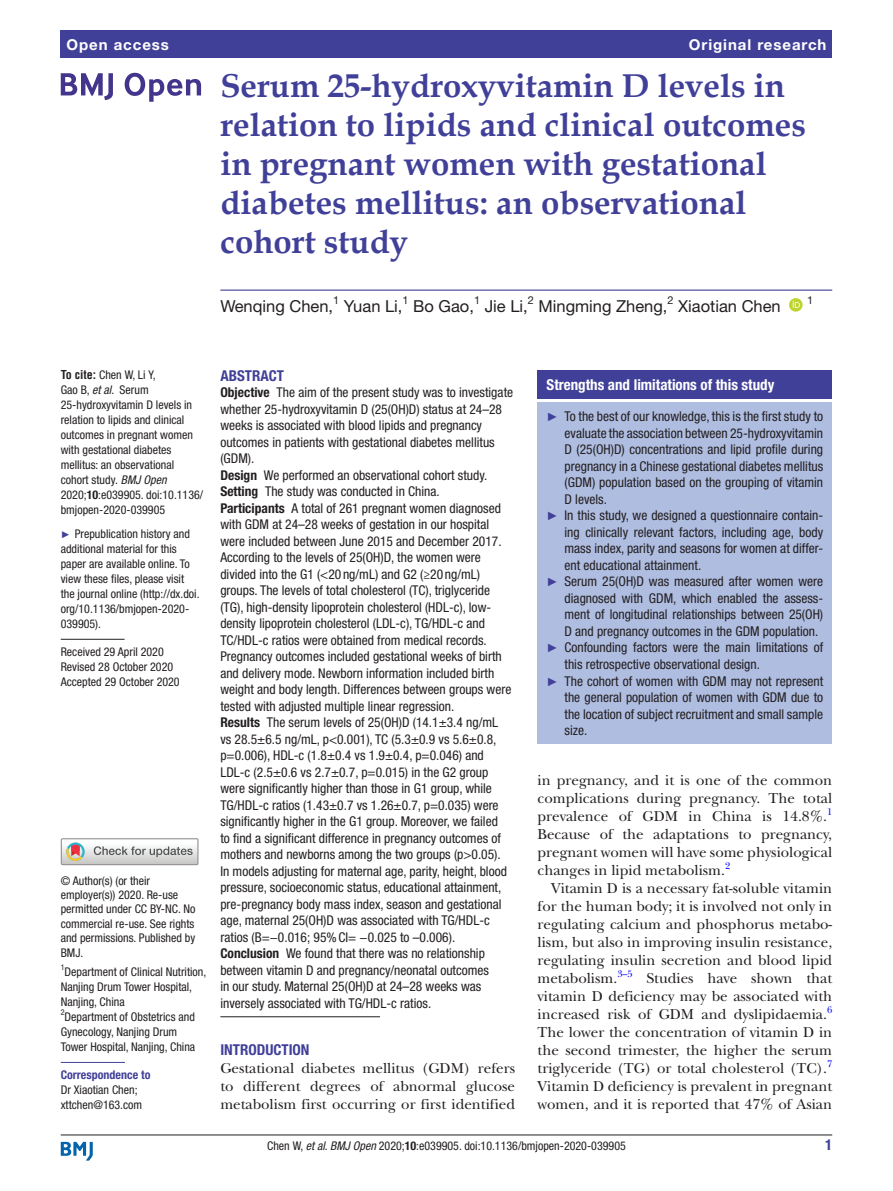
<style>
.page{position:relative;width:893px;height:1191px;background:#fff}
.page>*{position:absolute;margin:0;border:0;box-sizing:border-box;transform-origin:0 0}
.t1{font:700 33px/39px "Book Antiqua";color:#414099}
.t2{font:16.5px "Helvetica Neue LT Std";color:#231f20}
.t3{font:15px/18px "New Baskerville";color:#231f20;text-align:justify}
.t4{font:700 condensed 15px "Helvetica Neue LT Std";color:#fff}
.t5{font:700 15px "Helvetica Neue LT Std";letter-spacing:.065em;color:#fff}
.t6{font:700 condensed 15px "Helvetica Neue LT Std";color:#414099}
.t7{font:condensed 13.5px/16.5px "Helvetica Neue LT Std";color:#231f20}
.t8{font:condensed 12px/15px "Helvetica Neue LT Std";color:#231f20}
.t9{font:700 condensed 12px "Helvetica Neue LT Std";color:#414099}
.t10{font:10.95px "Helvetica Neue LT Std";color:#231f20}
.t11{font:9.9px "New Baskerville";color:#00f}
.t12{font:condensed 7.95px "Helvetica Neue LT Std";color:#231f20}
.s1{font-family:"Helvetica LT Std";font-weight:700}
.s2{font-style:italic}
.s3{font-weight:700}
.s4{font-family:"Arial";font-stretch:normal;font-size:9.75px;color:#414099}
.s5{font-family:"Arial";font-stretch:normal;font-size:12px;color:#414099}
</style>
<div class="page">
<hr style="left:61px;top:1134px;width:771px;height:1px;background:#231f20">
<svg style="left:61px;top:1141px;width:32px;height:19px"></svg>
<div style="left:61px;top:31px;width:771px;height:27px;background:#414099"></div>
<hr style="left:220px;top:289px;width:612px;height:2px;background:#414099">
<svg style="left:789px;top:298px;width:14px;height:14px"></svg>
<hr style="left:61px;top:639px;width:64px;height:1px;background:#231f20">
<hr style="left:61px;top:1062px;width:64px;height:1px;background:#414099">
<svg style="left:61px;top:73px;width:52px;height:27px"></svg>
<svg style="left:125px;top:73px;width:76px;height:29px"></svg>
<div style="left:61px;top:838px;width:138px;height:27px;border:1px solid #969090"></div>
<svg style="left:61px;top:838px;width:137px;height:26px"></svg>
<hr style="left:220px;top:1016px;width:160px;height:1px;background:#231f20">
<div style="left:538px;top:370px;width:294px;height:29px;background:#414099"></div>
<div style="left:538px;top:403px;width:294px;height:341px;background:#afbde1"></div>
<p class="t5" style="left:66px;top:35px;width:104px">Open access</p>
<p class="t5" style="left:689px;top:35px;width:139px">Original research</p>
<h1 class="t1" style="left:220px;top:66px;width:587px">Serum 25-hydroxyvitamin D levels in relation to lipids and clinical outcomes in pregnant women with gestational diabetes mellitus: an observational cohort study</h1>
<p class="t2" style="left:220px;top:296px;width:114px">Wenqing Chen,</p>
<p class="t10" style="left:333px;top:294px;width:8px">1</p>
<p class="t2" style="left:344px;top:296px;width:60px">Yuan Li,</p>
<p class="t10" style="left:402px;top:294px;width:8px">1</p>
<p class="t2" style="left:413px;top:296px;width:62px">Bo Gao,</p>
<p class="t10" style="left:474px;top:294px;width:8px">1</p>
<p class="t2" style="left:485px;top:296px;width:45px">Jie Li,</p>
<p class="t10" style="left:528px;top:294px;width:8px">2</p>
<p class="t2" style="left:538px;top:296px;width:130px">Mingming Zheng,</p>
<p class="t10" style="left:667px;top:294px;width:8px">2</p>
<p class="t2" style="left:678px;top:296px;width:104px">Xiaotian Chen</p>
<p class="t10" style="left:807px;top:294px;width:8px">1</p>
<p class="t8" style="left:61px;top:367px;width:144px"><span class="s1">To cite:</span> Chen W, Li Y,<br>Gao B, <span class="s2">et al</span>. Serum<br>25-hydroxyvitamin D levels in relation to lipids and clinical outcomes in pregnant women with gestational diabetes mellitus: an observational cohort study. <span class="s2">BMJ Open<br></span>2020;<span class="s3">10</span>:e039905. doi:10.1136/ bmjopen-2020-039905</p>
<p class="t8" style="left:61px;top:526px;width:140px"><span class="s4">►</span> Prepublication history and additional material for this paper are available online. To view these files, please visit the journal online (http://dx.doi. org/10.1136/bmjopen-2020-<br>039905).</p>
<p class="t8" style="left:61px;top:644px;width:120px">Received 29 April 2020<br>Revised 28 October 2020<br>Accepted 29 October 2020</p>
<p class="t8" style="left:61px;top:873px;width:136px;line-height:14.4px">© Author(s) (or their employer(s)) 2020. Re-use permitted under CC BY-NC. No commercial re-use. See rights and permissions. Published by<br>BMJ.</p>
<p class="t12" style="left:61px;top:963px;width:5px">1</p>
<p class="t8" style="left:61px;top:964px;width:147px;text-indent:4px">Department of Clinical Nutrition,<br>Nanjing Drum Tower Hospital,<br>Nanjing, China<br><sup>2</sup>Department of Obstetrics and<br>Gynecology, Nanjing Drum<br>Tower Hospital, Nanjing, China</p>
<p class="t9" style="left:61px;top:1067px;width:91px">Correspondence to</p>
<p class="t8" style="left:61px;top:1082px;width:83px">Dr Xiaotian Chen; xttchen@163.com</p>
<p class="t6" style="left:220px;top:366px;width:65px">ABSTRACT</p>
<p class="t7" style="left:220px;top:384px;width:294px"><span class="s3">Objective</span> The aim of the present study was to investigate whether 25-hydroxyvitamin D (25(OH)D) status at 24–28 weeks is associated with blood lipids and pregnancy outcomes in patients with gestational diabetes mellitus (GDM).<br><span class="s3">Design</span> We performed an observational cohort study.<br><span class="s3">Setting</span> The study was conducted in China.<br><span class="s3">Participants</span> A total of 261 pregnant women diagnosed with GDM at 24–28 weeks of gestation in our hospital were included between June 2015 and December 2017.<br>According to the levels of 25(OH)D, the women were divided into the G1 (&lt;20 ng/mL) and G2 (≥20 ng/mL) groups. The levels of total cholesterol (TC), triglyceride (TG), high-density lipoprotein cholesterol (HDL-c), low&shy;density lipoprotein cholesterol (LDL-c), TG/HDL-c and TC/HDL-c ratios were obtained from medical records.<br>Pregnancy outcomes included gestational weeks of birth and delivery mode. Newborn information included birth weight and body length. Differences between groups were tested with adjusted multiple linear regression.<br><span class="s3">Results</span> The serum levels of 25(OH)D (14.1±3.4 ng/mL<br>vs 28.5±6.5 ng/mL, p&lt;0.001), TC (5.3±0.9 vs 5.6±0.8, p=0.006), HDL-c (1.8±0.4 vs 1.9±0.4, p=0.046) and LDL-c (2.5±0.6 vs 2.7±0.7, p=0.015) in the G2 group were significantly higher than those in G1 group, while TG/HDL-c ratios (1.43±0.7 vs 1.26±0.7, p=0.035) were significantly higher in the G1 group. Moreover, we failed<br>to find a significant difference in pregnancy outcomes of mothers and newborns among the two groups (p&gt;0.05).<br>In models adjusting for maternal age, parity, height, blood pressure, socioeconomic status, educational attainment, pre-pregnancy body mass index, season and gestational age, maternal 25(OH)D was associated with TG/HDL-c ratios (B=−0.016; 95%CI= −0.025 to –0.006).<br><span class="s3">Conclusion</span> We found that there was no relationship between vitamin D and pregnancy/neonatal outcomes<br>in our study. Maternal 25(OH)D at 24–28 weeks was inversely associated with TG/HDL-c ratios.</p>
<p class="t6" style="left:220px;top:1041px;width:91px">INTRODUCTION</p>
<p class="t3" style="left:220px;top:1059px;width:296px">Gestational diabetes mellitus (GDM) refers to different degrees of abnormal glucose metabolism first occurring or first identified</p>
<p class="t4" style="left:547px;top:375px;width:229px">Strengths and limitations of this study</p>
<p class="t7" style="left:547px;top:408px;width:278px"><span class="s5">►</span> To the best of our knowledge, this is the first study to</p>
<p class="t7" style="left:565px;top:425px;width:260px">evaluate the association between 25-hydroxyvitamin</p>
<p class="t7" style="left:565px;top:441px;width:260px">D (25(OH)D) concentrations and lipid profile during</p>
<p class="t7" style="left:565px;top:458px;width:260px">pregnancy in a Chinese gestational diabetes mellitus</p>
<p class="t7" style="left:565px;top:474px;width:260px">(GDM) population based on the grouping of vitamin</p>
<p class="t7" style="left:565px;top:491px;width:44px">D levels.</p>
<p class="t7" style="left:547px;top:507px;width:278px"><span class="s5">►</span> In this study, we designed a questionnaire contain-</p>
<p class="t7" style="left:565px;top:524px;width:260px">ing clinically relevant factors, including age, body</p>
<p class="t7" style="left:565px;top:540px;width:260px">mass index, parity and seasons for women at differ-</p>
<p class="t7" style="left:565px;top:557px;width:138px">ent educational attainment.</p>
<p class="t7" style="left:547px;top:573px;width:278px"><span class="s5">►</span> Serum 25(OH)D was measured after women were</p>
<p class="t7" style="left:565px;top:590px;width:260px">diagnosed with GDM, which enabled the assess-</p>
<p class="t7" style="left:565px;top:606px;width:260px">ment of longitudinal relationships between 25(OH)</p>
<p class="t7" style="left:565px;top:623px;width:255px">D and pregnancy outcomes in the GDM population.</p>
<p class="t7" style="left:547px;top:639px;width:278px"><span class="s5">►</span> Confounding factors were the main limitations of</p>
<p class="t7" style="left:565px;top:656px;width:197px">this retrospective observational design.</p>
<p class="t7" style="left:547px;top:672px;width:278px"><span class="s5">►</span> The cohort of women with GDM may not represent</p>
<p class="t7" style="left:565px;top:689px;width:260px">the general population of women with GDM due to</p>
<p class="t7" style="left:565px;top:705px;width:260px">the location of subject recruitment and small sample</p>
<p class="t7" style="left:565px;top:722px;width:24px">size.</p>
<p class="t3" style="left:538px;top:771px;width:296px">in pregnancy, and it is one of the common complications during pregnancy. The total prevalence of GDM in China is 14.8%.<sup>1<br></sup>Because of the adaptations to pregnancy, pregnant women will have some physiological changes in lipid metabolism.</p>
<p class="t11" style="left:725px;top:859px;width:7px">2</p>
<p class="t3" style="left:538px;top:879px;width:296px;text-indent:14px">Vitamin D is a necessary fat-soluble vitamin for the human body; it is involved not only in regulating calcium and phosphorus metabo&shy;lism, but also in improving insulin resistance, regulating insulin secretion and blood lipid metabolism.</p>
<p class="t11" style="left:617px;top:967px;width:17px">3–5</p>
<p class="t3" style="left:538px;top:969px;width:296px;text-indent:109px">Studies have shown that vitamin D deficiency may be associated with increased risk of GDM and dyslipidaemia.<sup>6<br></sup>The lower the concentration of vitamin D in the second trimester, the higher the serum triglyceride (TG) or total cholesterol (TC).</p>
<p class="t11" style="left:827px;top:1057px;width:7px">7</p>
<p class="t3" style="left:538px;top:1077px;width:296px">Vitamin D deficiency is prevalent in pregnant women, and it is reported that 47% of Asian</p>
<p class="t8" style="left:267px;top:1137px;width:360px">Chen W, <span class="s2">et al</span>. <span class="s2">BMJ Open</span> 2020;<span class="s3">10</span>:e039905. doi:10.1136/bmjopen-2020-039905</p>
<p class="t6" style="left:825px;top:1135px;width:9px">1</p>
</div>
